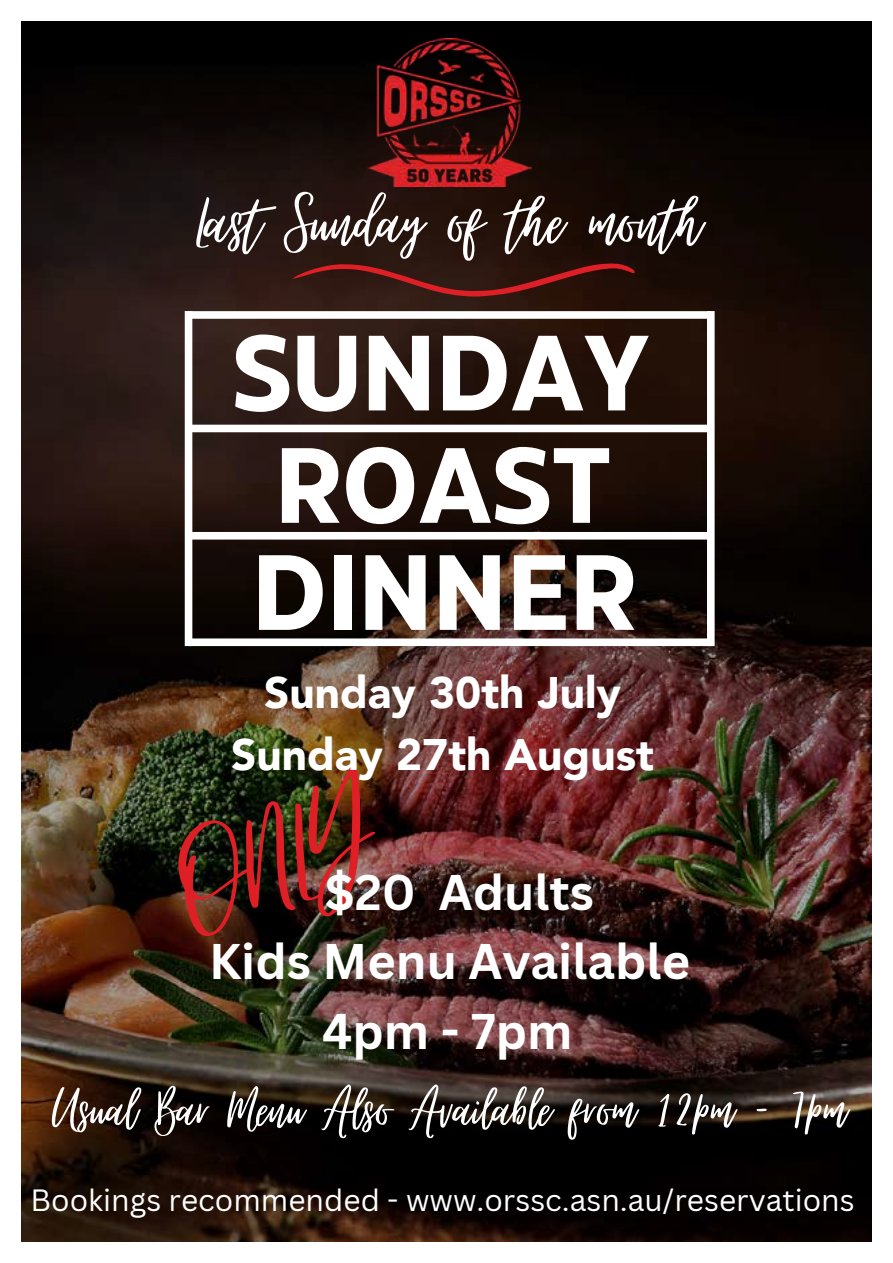
<style>
.page{position:relative;width:893px;height:1263px;background:#fff}
.page>*{position:absolute;margin:0;border:0;box-sizing:border-box;transform-origin:0 0}
.t1{font:177.75px "Virtual";color:#de1f26}
.t2{font:700 106.65px/109.6px "Eastman Grotesque";color:#fff}
.t3{font:93px "Virtual";color:#fff}
.t4{font:73.2px "Virtual";color:#fff}
.t5{font:700 48.75px/69.4px "Canva Sans";color:#fff;text-align:center}
.t6{font:900 44.1px/61.7px "Avenir";color:#fff;text-align:center}
.t7{font:31.5px "Bio Sans";letter-spacing:.005em;color:#fff}
.t8{font:30px "Canva Sans";color:#fff}
</style>
<div class="page">
<img style="left:21px;top:21px;width:851px;height:1221px">
<img style="left:368px;top:39px;width:163px;height:147px">
<div style="left:189px;top:311px;width:522px;height:8px;background:#fff"></div>
<div style="left:189px;top:425px;width:522px;height:7px;background:#fff"></div>
<div style="left:188px;top:532px;width:522px;height:8px;background:#fff"></div>
<div style="left:185px;top:311px;width:7px;height:335px;background:#fff"></div>
<div style="left:707px;top:311px;width:8px;height:335px;background:#fff"></div>
<div style="left:189px;top:638px;width:522px;height:8px;background:#fff"></div>
<svg style="left:292px;top:263px;width:342px;height:34px;background:#471712"></svg>
<h3 class="t3" style="left:198px;top:175px;width:505px">Last Sunday of the month</h3>
<h2 class="t2" style="left:232px;top:309px;width:419px">SUNDAY<br>ROAST<br>DINNER</h2>
<h3 class="t6" style="left:231px;top:661px;width:424px">Sunday 30th July<br>Sunday 27th August</h3>
<h1 class="t1" style="left:159px;top:800px;width:191px;rotate:-16deg">ONLY</h1>
<h3 class="t5" style="left:209px;top:858px;width:483px">$20 Adults<br>Kids Menu Available<br>4pm - 7pm</h3>
<h3 class="t4" style="left:53px;top:1072px;width:795px">Usual Bar Menu Also Available from 12pm - 7pm</h3>
<p class="t7" style="left:405px;top:1170px;width:451px">www.orssc.asn.au/reservations</p>
<p class="t8" style="left:31px;top:1183px;width:826px">Bookings recommended - www.orssc.asn.au/reservations</p>
</div>
